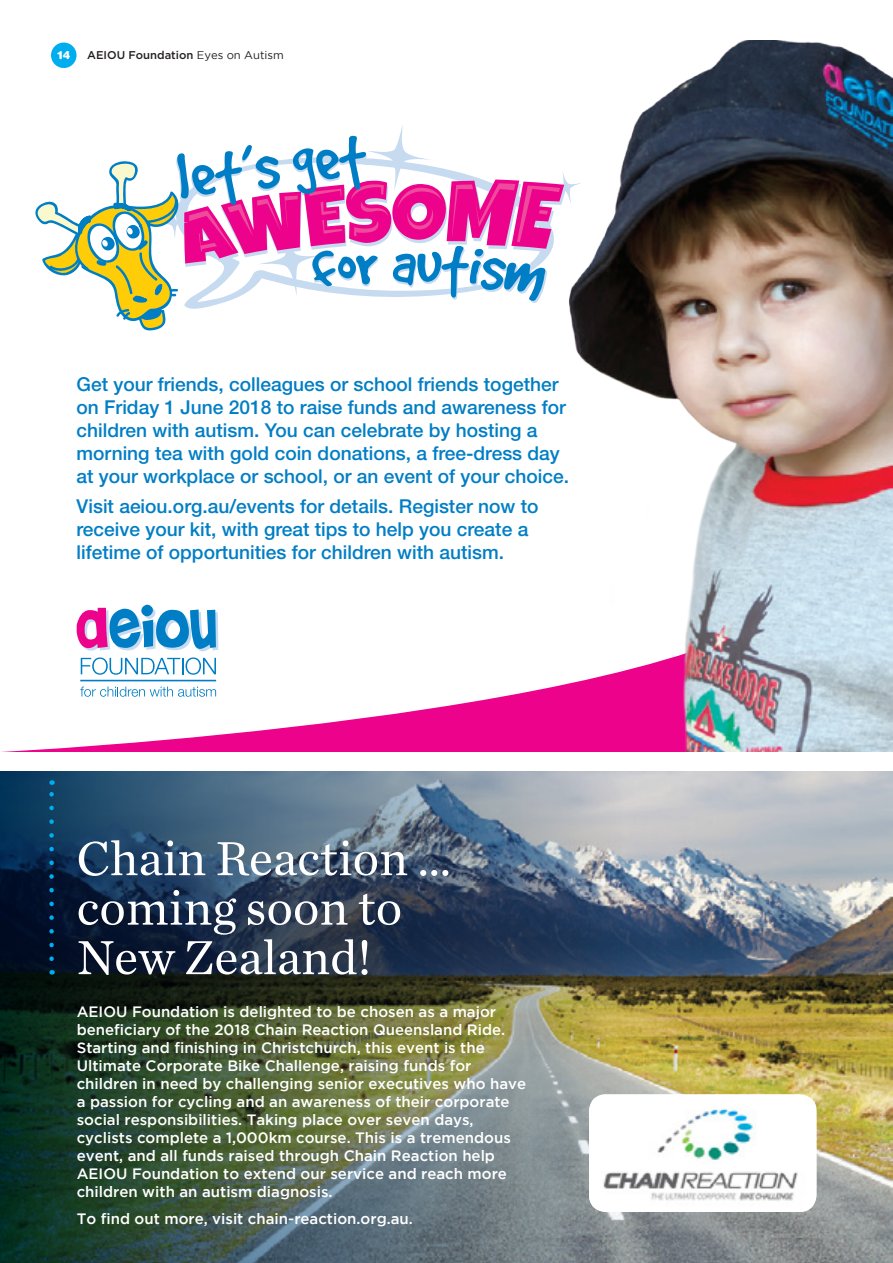
<style>
.page{position:relative;width:893px;height:1263px;background:#fff}
.page>*{position:absolute;margin:0;border:0;box-sizing:border-box;transform-origin:0 0}
.t1{font:50.1px/49.5px "Chronicle Text G1";color:#fff}
.t2{font:500 19.2px/23px "Helvetica Neue";color:#007ec5}
.t3{font:500 15px/18px "Gotham";color:#fff}
.t4{font:500 11.25px "Gotham";color:#231f20}
.t5{font:900 11.25px "Helvetica Rounded";color:#fff}
.s1{font-weight:400}
</style>
<div class="page">
<img style="left:623px;top:771px;width:270px;height:492px">
<img style="left:0;top:771px;width:623px;height:492px">
<div style="left:51px;top:43px;width:26px;height:25px;background:#00aeef;border-radius:50%"></div>
<svg style="left:49px;top:780px;width:5px;height:179px"></svg>
<svg style="left:1px;top:604px;width:451px;height:148px"></svg>
<svg style="left:35px;top:126px;width:417px;height:205px"></svg>
<img style="left:452px;top:40px;width:441px;height:712px">
<div style="left:589px;top:1094px;width:227px;height:118px;background:#fff;border-radius:17px"></div>
<img style="left:589px;top:1098px;width:227px;height:114px">
<p class="t5" style="left:57px;top:47px;width:15px">14</p>
<p class="t4" style="left:87px;top:47px;width:198px">AEIOU Foundation <span class="s1">Eyes on Autism</span></p>
<p class="t2" style="left:77px;top:372px;width:494px">Get your friends, colleagues or school friends together on Friday 1 June 2018 to raise funds and awareness for children with autism. You can celebrate by hosting a morning tea with gold coin donations, a free-dress day at your workplace or school, or an event of your choice.</p>
<p class="t2" style="left:77px;top:495px;width:463px">Visit aeiou.org.au/events for details. Register now to receive your kit, with great tips to help you create a lifetime of opportunities for children with autism.</p>
<h1 class="t1" style="left:77px;top:831px;width:376px">Chain Reaction … coming soon to<br>New Zealand!</h1>
<p class="t3" style="left:77px;top:1002px;width:451px">AEIOU Foundation is delighted to be chosen as a major beneficiary of the 2018 Chain Reaction Queensland Ride.<br>Starting and finishing in Christchurch, this event is the Ultimate Corporate Bike Challenge, raising funds for children in need by challenging senior executives who have a passion for cycling and an awareness of their corporate social responsibilities. Taking place over seven days, cyclists complete a 1,000km course. This is a tremendous event, and all funds raised through Chain Reaction help AEIOU Foundation to extend our service and reach more children with an autism diagnosis.</p>
<p class="t3" style="left:77px;top:1209px;width:338px">To find out more, visit chain-reaction.org.au.</p>
</div>
